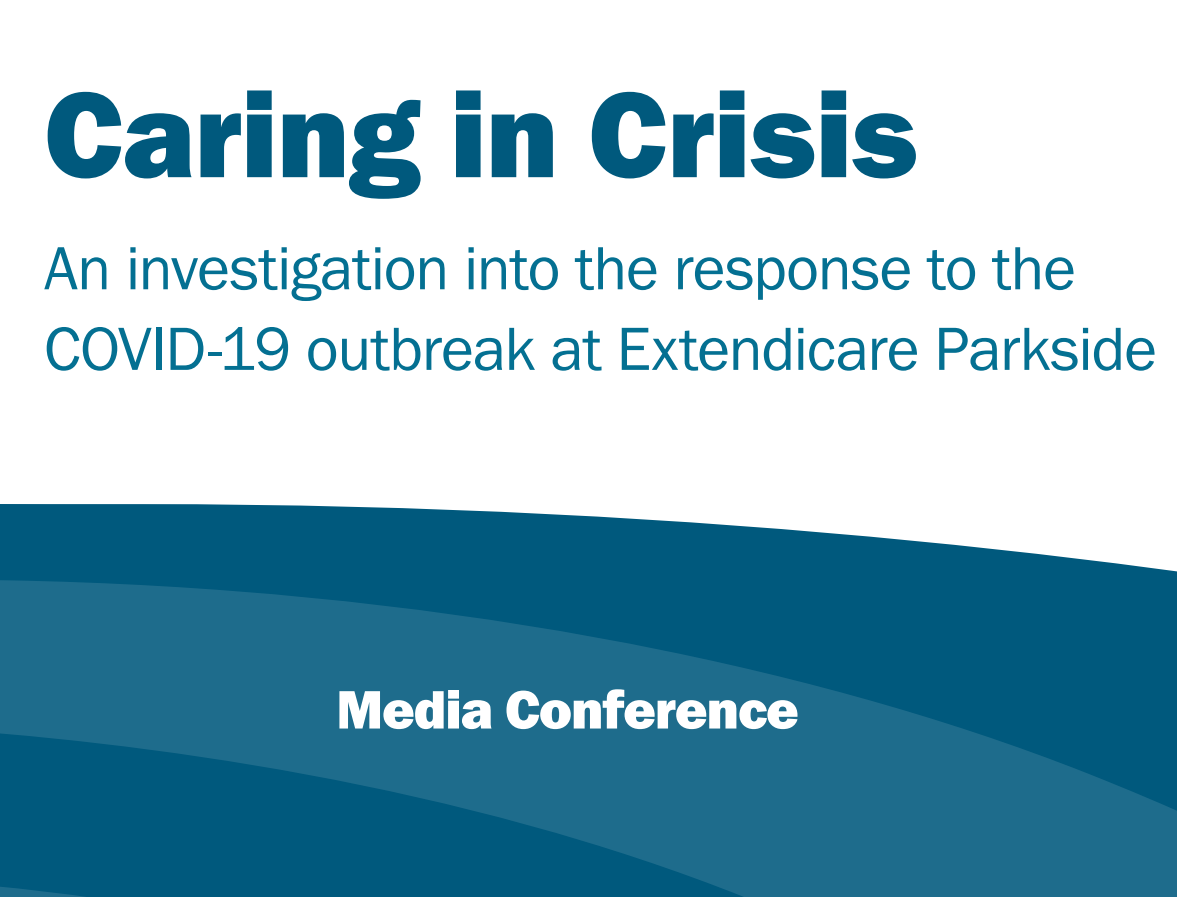
<style>
.page{position:relative;width:1177px;height:897px;background:#fff}
.page>*{position:absolute;margin:0;border:0;box-sizing:border-box;transform-origin:0 0}
.t1{font:800 126px "Franklin Gothic";letter-spacing:-.01em;color:#00597d}
.TOC_Level_3{font:63px/80.5px "Franklin Gothic";letter-spacing:-.02em;color:#047092}
.t2{font:800 56px "Franklin Gothic";letter-spacing:-.025em;color:#fff}
</style>
<div class="page">
<svg style="left:0;top:504px;width:1113px;height:59px;fill:#00597d"></svg>
<svg style="left:0;top:563px;width:1177px;height:333px;background:#116485"></svg>
<svg style="left:0;top:833px;width:791px;height:63px;background:#055c7f"></svg>
<p class="t1" style="left:44px;top:53px;width:875px">Caring in Crisis</p>
<p class="TOC_Level_3" style="left:44px;top:229px;width:1114px">An investigation into the response to the<br>COVID-19 outbreak at Extendicare Parkside</p>
<p class="t2" style="left:336px;top:673px;width:464px">Media Conference</p>
</div>
